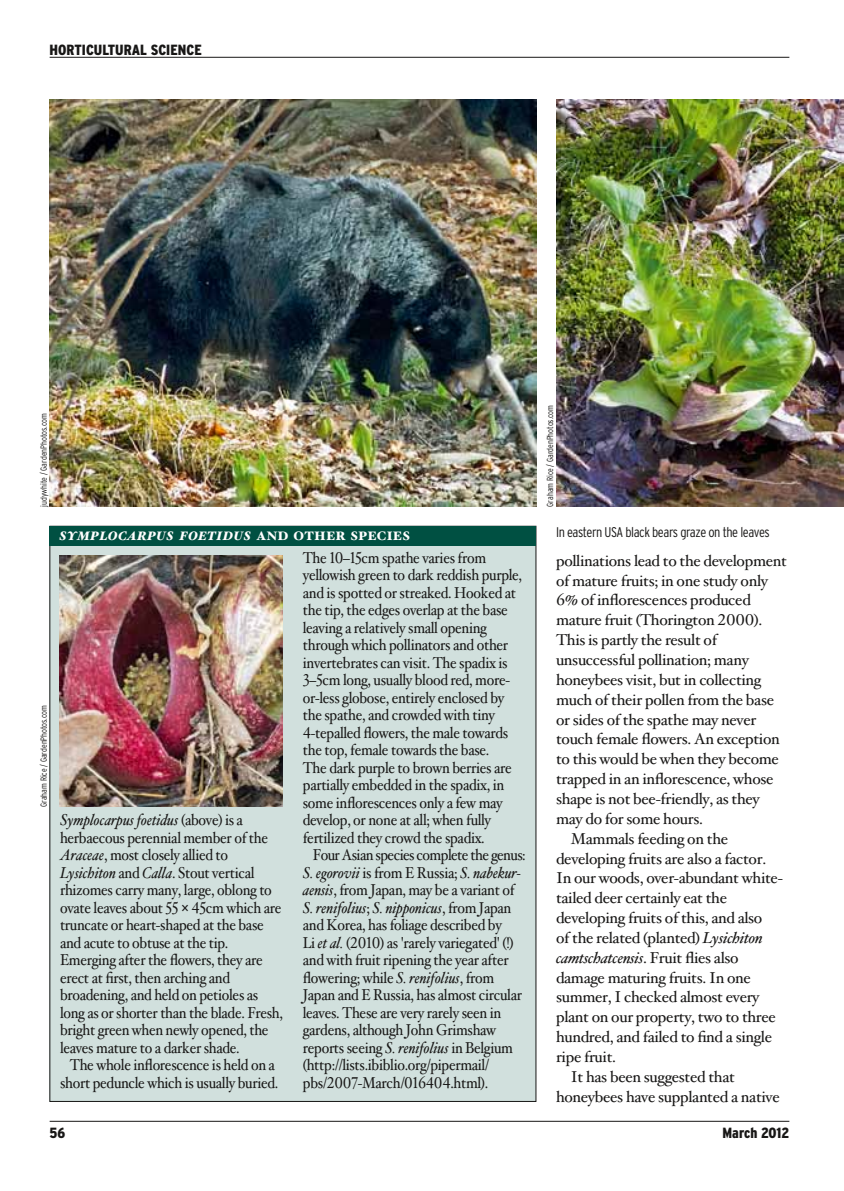
<style>
.page{position:relative;width:844px;height:1191px;background:#fff}
.page>*{position:absolute;margin:0;border:0;box-sizing:border-box;transform-origin:0 0}
.t1{font:15.75px/17.5px "Hoefler Text";letter-spacing:-.02em;color:#181716;scale:.9 1}
.t2{font:15.75px "Hoefler Text";letter-spacing:-.02em;color:#181716}
.t3{font:italic 15.75px "Hoefler Text";letter-spacing:-.02em;color:#181716}
.t4{font:900 condensed 14.7px "Interstate";color:#181716}
.t5{font:300 condensed 14px "Interstate";letter-spacing:-.03em;color:#181716}
.t6{font:italic 900 12.25px "Hoefler Text";letter-spacing:.015em;color:#fff}
.t7{font:300 condensed 8.75px "Interstate";letter-spacing:-.005em;color:#181716}
.s1{font-style:normal}
.s2{font-style:italic}
.s3{font-size:22.75px}
</style>
<div class="page">
<hr style="left:50px;top:57px;width:739px;height:1px;background:#181716">
<hr style="left:50px;top:1121px;width:739px;height:1px;background:#181716">
<div style="left:50px;top:526px;width:486px;height:575px;background:#d1e0dd"></div>
<div style="left:50px;top:526px;width:486px;height:20px;background:#005042"></div>
<img style="left:60px;top:556px;width:223px;height:250px">
<img style="left:50px;top:99px;width:486px;height:407px">
<img style="left:556px;top:99px;width:287px;height:407px">
<p class="t4" style="left:50px;top:42px;width:154px">HORTICULTURAL SCIENCE</p>
<p class="t7" style="left:39px;top:506px;width:95px;rotate:-90deg">judywhite / GardenPhotos.com</p>
<p class="t7" style="left:545px;top:506px;width:103px;rotate:-90deg">Graham Rice / GardenPhotos.com</p>
<p class="t7" style="left:39px;top:807px;width:103px;rotate:-90deg">Graham Rice / GardenPhotos.com</p>
<p class="t6" style="left:60px;top:528px;width:352px">SYMPLOCARPUS FOETIDUS <span class="s1">AND OTHER SPECIES</span></p>
<p class="t5" style="left:556px;top:524px;width:215px">In eastern USA black bears graze on the leaves</p>
<p class="t1" style="left:60px;top:811px;width:249px"><span class="s2">Symplocarpus foetidus</span> (above) is a herbaecous perennial member of the <span class="s2">Araceae</span>, most closely allied to <span class="s2">Lysichiton</span> and <span class="s2">Calla</span>. Stout vertical rhizomes carry many, large, oblong to ovate leaves about 55 <span class="s3">×</span> 45cm which are truncate or heart-shaped at the base and acute to obtuse at the tip.<br>Emerging after the flowers, they are erect at first, then arching and broadening, and held on petioles as long as or shorter than the blade. Fresh, bright green when newly opened, the leaves mature to a darker shade.</p>
<p class="t1" style="left:60px;top:1056px;width:244px;text-align:center">The whole inflorescence is held on a short peduncle which is usually buried.</p>
<p class="t1" style="left:303px;top:549px;width:245px">The 10–15cm spathe varies from yellowish green to dark reddish purple, and is spotted or streaked. Hooked at the tip, the edges overlap at the base leaving a relatively small opening through which pollinators and other invertebrates can visit. The spadix is 3–5cm long, usually blood red, more&shy;or-less globose, entirely enclosed by the spathe, and crowded with tiny 4-tepalled flowers, the male towards the top, female towards the base.<br>The dark purple to brown berries are partially embedded in the spadix, in some inflorescences only a few may develop, or none at all; when fully fertilized they crowd the spadix.</p>
<p class="t1" style="left:303px;top:846px;width:249px;text-indent:10px">Four Asian species complete the genus:<br><span class="s2">S. egorovii</span> is from E Russia; <span class="s2">S. nabekur&shy;aensis</span>, from Japan, may be a variant of <span class="s2">S. renifolius</span>; <span class="s2">S. nipponicus</span>, from Japan and Korea, has foliage described by<br>Li <span class="s2">et al.</span> (2010) as 'rarely variegated' (!) and with fruit ripening the year after flowering; while <span class="s2">S. renifolius</span>, from Japan and E Russia, has almost circular leaves. These are very rarely seen in gardens, although John Grimshaw reports seeing <span class="s2">S. renifolius</span> in Belgium (http://lists.ibiblio.org/pipermail/ pbs/2007-March/016404.html).</p>
<p class="t2" style="left:556px;top:551px;width:232px">pollinations lead to the development</p>
<p class="t2" style="left:556px;top:571px;width:213px">of mature fruits; in one study only</p>
<p class="t2" style="left:556px;top:591px;width:196px">6% of inflorescences produced</p>
<p class="t2" style="left:556px;top:610px;width:208px">mature fruit (Thorington 2000).</p>
<p class="t2" style="left:556px;top:630px;width:162px">This is partly the result of</p>
<p class="t2" style="left:556px;top:650px;width:194px">unsuccessful pollination; many</p>
<p class="t2" style="left:556px;top:670px;width:207px">honeybees visit, but in collecting</p>
<p class="t2" style="left:556px;top:690px;width:219px">much of their pollen from the base</p>
<p class="t2" style="left:556px;top:710px;width:202px">or sides of the spathe may never</p>
<p class="t2" style="left:556px;top:730px;width:225px">touch female flowers. An exception</p>
<p class="t2" style="left:556px;top:749px;width:224px">to this would be when they become</p>
<p class="t2" style="left:556px;top:769px;width:219px">trapped in an inflorescence, whose</p>
<p class="t2" style="left:556px;top:789px;width:205px">shape is not bee-friendly, as they</p>
<p class="t2" style="left:556px;top:809px;width:148px">may do for some hours.</p>
<p class="t2" style="left:570px;top:829px;width:159px">Mammals feeding on the</p>
<p class="t2" style="left:556px;top:849px;width:212px">developing fruits are also a factor.</p>
<p class="t2" style="left:556px;top:868px;width:227px">In our woods, over-abundant white-</p>
<p class="t2" style="left:556px;top:888px;width:172px">tailed deer certainly eat the</p>
<p class="t2" style="left:556px;top:908px;width:208px">developing fruits of this, and also</p>
<p class="t2" style="left:556px;top:928px;width:208px">of the related (planted) <span class="s2">Lysichiton</span></p>
<p class="t3" style="left:556px;top:948px;width:184px">camtschatcensis<span class="s1">. Fruit flies also</span></p>
<p class="t2" style="left:556px;top:968px;width:196px">damage maturing fruits. In one</p>
<p class="t2" style="left:556px;top:988px;width:205px">summer, I checked almost every</p>
<p class="t2" style="left:556px;top:1007px;width:221px">plant on our property, two to three</p>
<p class="t2" style="left:556px;top:1027px;width:217px">hundred, and failed to find a single</p>
<p class="t2" style="left:556px;top:1047px;width:61px">ripe fruit.</p>
<p class="t2" style="left:570px;top:1067px;width:165px">It has been suggested that</p>
<p class="t2" style="left:556px;top:1087px;width:225px">honeybees have supplanted a native</p>
<p class="t4" style="left:50px;top:1125px;width:17px">56</p>
<p class="t4" style="left:722px;top:1125px;width:68px">MARCH 2012</p>
</div>
